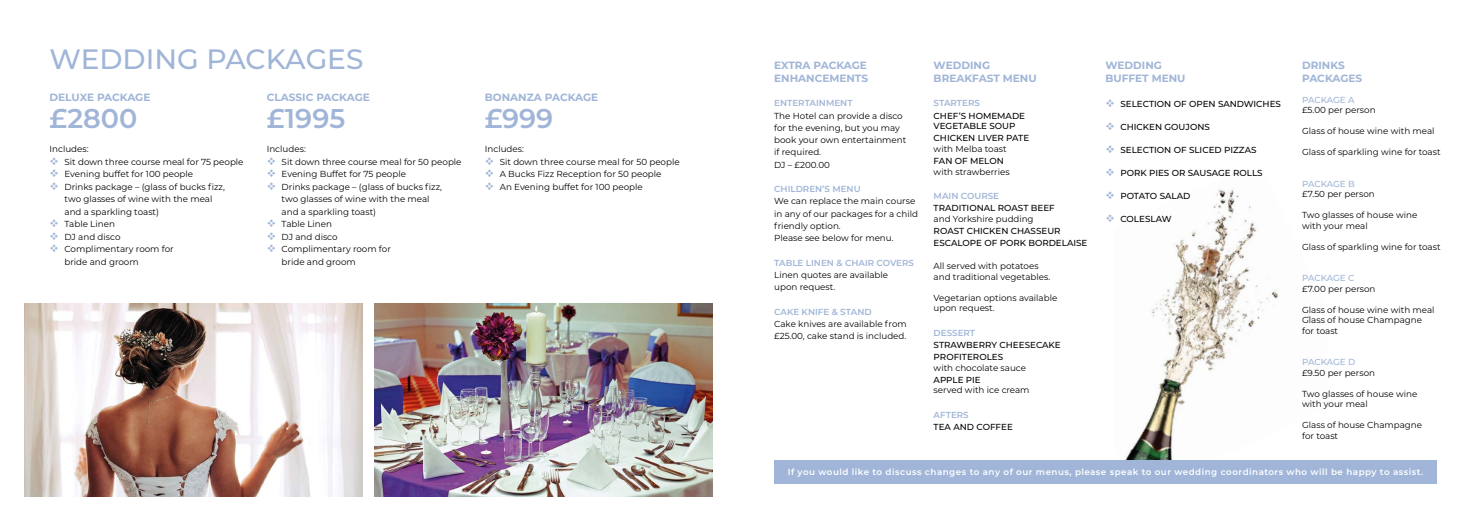
<style>
.page{position:relative;width:1474px;height:521px;background:#fff}
.page>*{position:absolute;margin:0;border:0;box-sizing:border-box;transform-origin:0 0}
.t1{font:500 28px "Montserrat";color:#a0b5d7}
.t2{font:600 27.12px "Montserrat";color:#a0b5d7}
.t3{font:700 10.5px/12.6px "Montserrat";color:#a0b5d7}
.t4{font:8.75px/12.5px "Montserrat";color:#000}
.t5{font:500 8.75px/12.2px "Montserrat";color:#000}
.t6{font:600 8.75px "Montserrat";letter-spacing:.055em;color:#fff}
.t7{font:600 8.75px "Montserrat";color:#a0b5d7}
.t8{font:500 8.75px "Montserrat";letter-spacing:-.005em;color:#a0b5d7}
</style>
<div class="page">
<img style="left:1125px;top:189px;width:186px;height:271px">
<img style="left:375px;top:304px;width:337px;height:192px">
<img style="left:25px;top:304px;width:337px;height:192px">
<div style="left:774px;top:460px;width:662px;height:24px;background:#a0b5d7"></div>
<h1 class="t1" style="left:50px;top:40px;width:315px">WEDDING PACKAGES</h1>
<p class="t3" style="left:50px;top:90px;width:102px">DELUXE PACKAGE</p>
<h2 class="t2" style="left:50px;top:99px;width:89px">£2800</h2>
<p class="t4" style="left:64px;top:143px;width:181px;text-indent:-15px">Includes:<br>Sit down three course meal for 75 people<br>Evening buffet for 100 people<br>Drinks package – (glass of bucks fizz, two glasses of wine with the meal<br>and a sparkling toast)<br>Table Linen<br>DJ and disco<br>Complimentary room for<br>bride and groom</p>
<p class="t3" style="left:267px;top:90px;width:105px">CLASSIC PACKAGE</p>
<h2 class="t2" style="left:267px;top:99px;width:80px">£1995</h2>
<p class="t4" style="left:282px;top:143px;width:181px;text-indent:-15px">Includes:<br>Sit down three course meal for 50 people<br>Evening Buffet for 75 people<br>Drinks package – (glass of bucks fizz,<br>two glasses of wine with the meal<br>and a sparkling toast)<br>Table Linen<br>DJ and disco<br>Complimentary room for<br>bride and groom</p>
<p class="t3" style="left:485px;top:90px;width:115px">BONANZA PACKAGE</p>
<h2 class="t2" style="left:485px;top:99px;width:70px">£999</h2>
<p class="t4" style="left:500px;top:143px;width:181px;text-indent:-15px">Includes:<br>Sit down three course meal for 50 people<br>A Bucks Fizz Reception for 50 people<br>An Evening buffet for 100 people</p>
<p class="t3" style="left:774px;top:59px;width:95px">EXTRA PACKAGE<br>ENHANCEMENTS</p>
<p class="t7" style="left:774px;top:97px;width:80px">ENTERTAINMENT</p>
<p class="t4" style="left:774px;top:109px;width:134px;line-height:12.2px">The Hotel can provide a disco for the evening, but you may book your own entertainment if required.<br>DJ – £200.00</p>
<p class="t7" style="left:774px;top:183px;width:88px">CHILDREN’S MENU</p>
<p class="t4" style="left:774px;top:195px;width:145px;line-height:12.2px">We can replace the main course in any of our packages for a child friendly option.<br>Please see below for menu.</p>
<p class="t7" style="left:774px;top:256px;width:141px">TABLE LINEN &amp; CHAIR COVERS</p>
<p class="t4" style="left:774px;top:268px;width:115px;line-height:12.2px">Linen quotes are available upon request.</p>
<p class="t7" style="left:774px;top:305px;width:99px">CAKE KNIFE &amp; STAND</p>
<p class="t4" style="left:774px;top:317px;width:134px;line-height:12.2px">Cake knives are available from £25.00, cake stand is included.</p>
<p class="t3" style="left:933px;top:59px;width:105px">WEDDING<br>BREAKFAST MENU</p>
<p class="t7" style="left:933px;top:97px;width:48px">STARTERS</p>
<p class="t5" style="left:933px;top:110px;width:93px;line-height:10.5px">CHEF’S HOMEMADE<br>VEGETABLE SOUP</p>
<p class="t5" style="left:933px;top:132px;width:97px">CHICKEN LIVER PATE</p>
<p class="t4" style="left:933px;top:142px;width:75px">with Melba toast</p>
<p class="t5" style="left:933px;top:154px;width:72px">FAN OF MELON</p>
<p class="t4" style="left:933px;top:165px;width:78px">with strawberries</p>
<p class="t7" style="left:933px;top:190px;width:67px">MAIN COURSE</p>
<p class="t5" style="left:933px;top:202px;width:123px">TRADITIONAL ROAST BEEF</p>
<p class="t4" style="left:933px;top:212px;width:101px">and Yorkshire pudding</p>
<p class="t5" style="left:933px;top:224px;width:155px">ROAST CHICKEN CHASSEUR<br>ESCALOPE OF PORK BORDELAISE</p>
<p class="t4" style="left:933px;top:260px;width:118px;line-height:10.5px">All served with potatoes and traditional vegetables.</p>
<p class="t4" style="left:933px;top:292px;width:125px;line-height:10.5px">Vegetarian options available upon request.</p>
<p class="t7" style="left:933px;top:326px;width:43px">DESSERT</p>
<p class="t5" style="left:933px;top:338px;width:128px">STRAWBERRY CHEESECAKE<br>PROFITEROLES</p>
<p class="t4" style="left:933px;top:361px;width:94px">with chocolate sauce</p>
<p class="t5" style="left:933px;top:373px;width:49px">APPLE PIE</p>
<p class="t4" style="left:933px;top:384px;width:97px">served with ice cream</p>
<p class="t7" style="left:933px;top:408px;width:37px">AFTERS</p>
<p class="t5" style="left:933px;top:420px;width:81px">TEA AND COFFEE</p>
<p class="t3" style="left:1105px;top:59px;width:82px">WEDDING<br>BUFFET MENU</p>
<p class="t5" style="left:1120px;top:97px;width:162px">SELECTION OF OPEN SANDWICHES</p>
<p class="t5" style="left:1120px;top:120px;width:91px">CHICKEN GOUJONS</p>
<p class="t5" style="left:1120px;top:143px;width:138px">SELECTION OF SLICED PIZZAS</p>
<p class="t5" style="left:1120px;top:166px;width:144px">PORK PIES OR SAUSAGE ROLLS</p>
<p class="t5" style="left:1120px;top:189px;width:71px">POTATO SALAD</p>
<p class="t5" style="left:1120px;top:213px;width:53px">COLESLAW</p>
<p class="t3" style="left:1302px;top:59px;width:62px">DRINKS<br>PACKAGES</p>
<p class="t8" style="left:1302px;top:94px;width:54px">PACKAGE A</p>
<p class="t4" style="left:1302px;top:104px;width:75px">£5.00 per person</p>
<p class="t4" style="left:1302px;top:125px;width:134px">Glass of house wine with meal</p>
<p class="t4" style="left:1302px;top:146px;width:140px">Glass of sparkling wine for toast</p>
<p class="t8" style="left:1302px;top:178px;width:54px">PACKAGE B</p>
<p class="t4" style="left:1302px;top:188px;width:74px">£7.50 per person</p>
<p class="t4" style="left:1302px;top:210px;width:117px;line-height:10.5px">Two glasses of house wine with your meal</p>
<p class="t4" style="left:1302px;top:240px;width:140px">Glass of sparkling wine for toast</p>
<p class="t8" style="left:1302px;top:272px;width:54px">PACKAGE C</p>
<p class="t4" style="left:1302px;top:282px;width:75px">£7.00 per person</p>
<p class="t4" style="left:1302px;top:304px;width:134px;line-height:10.5px">Glass of house wine with meal<br>Glass of house Champagne for toast</p>
<p class="t8" style="left:1302px;top:356px;width:55px">PACKAGE D</p>
<p class="t4" style="left:1302px;top:366px;width:74px">£9.50 per person</p>
<p class="t4" style="left:1302px;top:388px;width:117px;line-height:10.5px">Two glasses of house wine with your meal</p>
<p class="t4" style="left:1302px;top:420px;width:121px;line-height:10.5px">Glass of house Champagne for toast</p>
<p class="t6" style="left:787px;top:465px;width:637px">If you would like to discuss changes to any of our menus, please speak to our wedding coordinators who will be happy to assist.</p>
</div>
